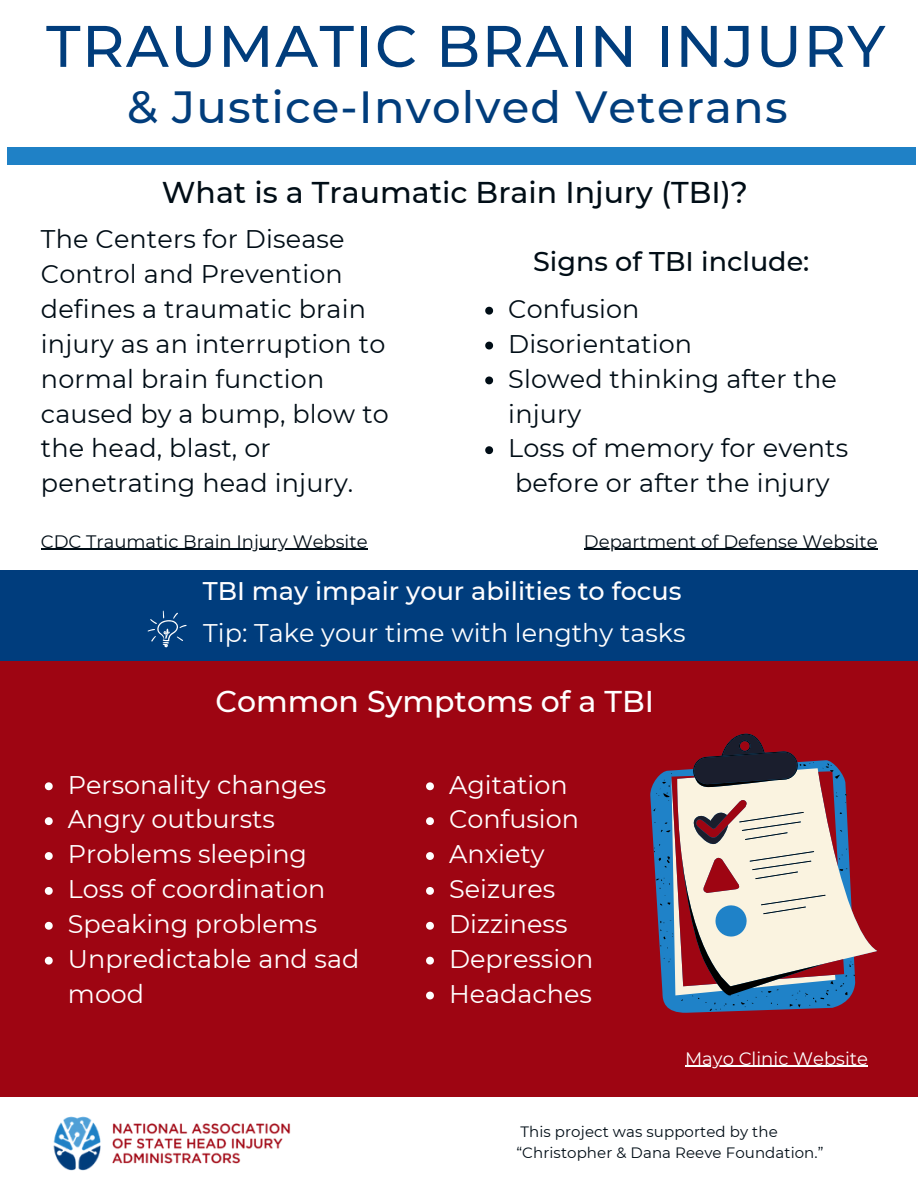
<style>
.page{position:relative;width:918px;height:1188px;background:#fff}
.page>*{position:absolute;margin:0;border:0;box-sizing:border-box;transform-origin:0 0}
.t1{font:500 58.5px "Montserrat";letter-spacing:.025em;color:#013d7c}
.t2{font:500 45px "Montserrat";letter-spacing:.025em;color:#013d7c}
.t3{font:500 30px "Montserrat";color:#000d16}
.t4{font:500 30px "Montserrat";color:#fff}
.t5{font:500 27px "Montserrat";color:#000d16}
.t6{font:25.5px/34.8px "Montserrat";letter-spacing:.005em;color:#000d16}
.t7{font:25.5px/34.8px "Montserrat";color:#fff}
.t8{font:500 25.5px "Montserrat";color:#fffeff}
.t9{font:18px "Montserrat";color:#000d16}
.t10{font:18px "Montserrat";color:#fff}
.t11{font:15px/20.2px "Montserrat";letter-spacing:.005em;color:#000d16}
</style>
<div class="page">
<div style="left:0;top:570px;width:918px;height:93px;background:#003d7d"></div>
<div style="left:0;top:661px;width:918px;height:436px;background:#9e0512"></div>
<hr style="left:685px;top:1066px;width:183px;height:1px;background:#fff">
<hr style="left:41px;top:549px;width:327px;height:1px;background:#000d16">
<hr style="left:584px;top:549px;width:294px;height:1px;background:#000d16">
<div style="left:7px;top:147px;width:909px;height:18px;background:#1f81c6"></div>
<svg style="left:485px;top:307px;width:8px;height:8px"></svg>
<svg style="left:485px;top:342px;width:8px;height:8px"></svg>
<svg style="left:485px;top:377px;width:8px;height:7px"></svg>
<svg style="left:485px;top:446px;width:8px;height:8px"></svg>
<svg style="left:147px;top:611px;width:40px;height:37px"></svg>
<svg style="left:45px;top:782px;width:8px;height:8px"></svg>
<svg style="left:45px;top:817px;width:8px;height:8px"></svg>
<svg style="left:45px;top:852px;width:8px;height:8px"></svg>
<svg style="left:45px;top:887px;width:8px;height:8px"></svg>
<svg style="left:45px;top:922px;width:8px;height:8px"></svg>
<svg style="left:45px;top:957px;width:8px;height:8px"></svg>
<svg style="left:426px;top:782px;width:8px;height:8px"></svg>
<svg style="left:426px;top:817px;width:8px;height:8px"></svg>
<svg style="left:426px;top:852px;width:8px;height:8px"></svg>
<svg style="left:426px;top:887px;width:8px;height:8px"></svg>
<svg style="left:426px;top:922px;width:8px;height:8px"></svg>
<svg style="left:426px;top:957px;width:8px;height:8px"></svg>
<svg style="left:426px;top:992px;width:8px;height:7px"></svg>
<svg style="left:855px;top:918px;width:22px;height:66px"></svg>
<svg style="left:653px;top:734px;width:202px;height:277px"></svg>
<img style="left:53px;top:1116px;width:238px;height:55px">
<h1 class="t1" style="left:46px;top:10px;width:841px">TRAUMATIC BRAIN INJURY</h1>
<h2 class="t2" style="left:127px;top:80px;width:662px">&amp; Justice-Involved Veterans</h2>
<p class="t3" style="left:162px;top:174px;width:588px">What is a Traumatic Brain Injury (TBI)?</p>
<p class="t6" style="left:41px;top:222px;width:349px">The Centers for Disease<br>Control and Prevention defines a traumatic brain injury as an interruption to normal brain function caused by a bump, blow to the head, blast, or penetrating head injury.</p>
<p class="t9" style="left:41px;top:530px;width:328px">CDC Traumatic Brain Injury Website</p>
<p class="t5" style="left:533px;top:245px;width:278px">Signs of TBI include:</p>
<p class="t6" style="left:508px;top:291px;width:341px">Confusion<br>Disorientation<br>Slowed thinking after the injury<br>Loss of memory for events before or after the injury</p>
<p class="t9" style="left:584px;top:530px;width:295px">Department of Defense Website</p>
<p class="t8" style="left:203px;top:575px;width:480px">TBI may impair your abilities to focus</p>
<p class="t7" style="left:203px;top:616px;width:484px">Tip: Take your time with lengthy tasks</p>
<p class="t4" style="left:215px;top:683px;width:440px">Common Symptoms of a TBI</p>
<p class="t7" style="left:68px;top:767px;width:293px">Personality changes<br>Angry outbursts<br>Problems sleeping<br>Loss of coordination<br>Speaking problems<br>Unpredictable and sad mood</p>
<p class="t7" style="left:449px;top:767px;width:146px">Agitation<br>Confusion<br>Anxiety<br>Seizures<br>Dizziness<br>Depression<br>Headaches</p>
<p class="t10" style="left:685px;top:1047px;width:184px">Mayo Clinic Website</p>
<p class="t11" style="left:516px;top:1122px;width:309px">This project was supported by the “Christopher &amp; Dana Reeve Foundation.”</p>
</div>
